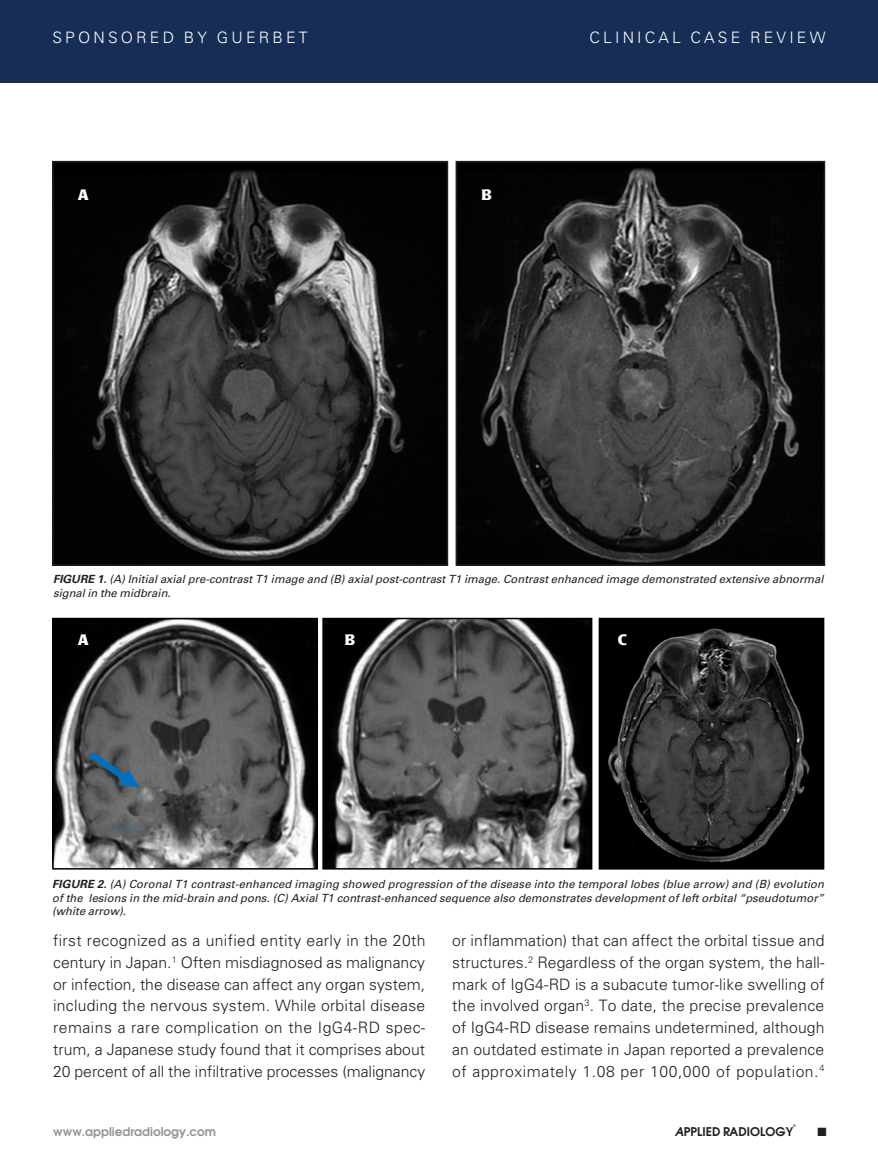
<style>
.page{position:relative;width:878px;height:1175px;background:#fff}
.page>*{position:absolute;margin:0;border:0;box-sizing:border-box;transform-origin:0 0}
.sponsored-case-body{font:300 15.75px/21.8px "Univers";letter-spacing:.005em;color:#231f20;text-align:justify}
.t1{font:300 15.75px "Univers";letter-spacing:.2em;color:#fff}
.figure_labels{font:700 15px "Poppl Laudatio";color:#fff}
.t2{font:600 12px "Avant Garde";color:#939598}
.t3{font:600 12px "Avant Garde";color:#231f20}
.t4{font:12px "Zapf Dingbats ITC";color:#231f20}
.sponsored-case-capti{font:italic 11.25px/13.5px "Univers";color:#231f20}
.t5{font:600 3.75px "Avant Garde";color:#231f20}
.s1{font-weight:700}
.s2{font-style:italic}
</style>
<div class="page">
<div style="left:0;top:0;width:878px;height:82px;background:#162d55"></div>
<img style="left:55px;top:164px;width:390px;height:399px">
<div style="left:52px;top:161px;width:396px;height:405px;border:2px solid #231f20"></div>
<img style="left:458px;top:164px;width:364px;height:399px">
<div style="left:455px;top:161px;width:370px;height:405px;border:2px solid #231f20"></div>
<img style="left:55px;top:621px;width:260px;height:245px">
<div style="left:52px;top:618px;width:266px;height:251px;border:2px solid #000"></div>
<img style="left:325px;top:621px;width:264px;height:245px">
<div style="left:322px;top:618px;width:270px;height:251px;border:2px solid #000"></div>
<img style="left:601px;top:621px;width:220px;height:245px">
<div style="left:598px;top:618px;width:226px;height:251px;border:2px solid #000"></div>
<p class="t1" style="left:52px;top:28px;width:256px">SPONSORED BY GUERBET</p>
<p class="t1" style="left:589px;top:28px;width:237px">CLINICAL CASE REVIEW</p>
<p class="figure_labels" style="left:78px;top:186px;width:12px">A</p>
<p class="figure_labels" style="left:481px;top:186px;width:12px">B</p>
<p class="sponsored-case-capti" style="left:53px;top:572px;width:772px"><span class="s1">FIGURE 1.</span> (A) Initial axial pre-contrast T1 image and (B) axial post-contrast T1 image. Contrast enhanced image demonstrated extensive abnormal signal in the midbrain.</p>
<p class="figure_labels" style="left:78px;top:632px;width:12px">A</p>
<p class="figure_labels" style="left:345px;top:632px;width:12px">B</p>
<p class="figure_labels" style="left:617px;top:632px;width:11px">C</p>
<p class="sponsored-case-capti" style="left:52px;top:877px;width:773px;text-align:justify"><span class="s1">FIGURE 2.</span> (A) Coronal T1 contrast-enhanced imaging showed progression of the disease into the temporal lobes (blue arrow) and (B) evolution of the lesions in the mid-brain and pons. (C) Axial T1 contrast-enhanced sequence also demonstrates development of left orbital “pseudotumor” (white arrow).</p>
<p class="sponsored-case-body" style="left:53px;top:929px;width:374px">first recognized as a unified entity early in the 20th century in Japan.<sup>1</sup> Often misdiagnosed as malignancy or infection, the disease can affect any organ system, including the nervous system. While orbital disease remains a rare complication on the IgG4-RD spec&shy;trum, a Japanese study found that it comprises about 20 percent of all the infiltrative processes (malignancy</p>
<p class="sponsored-case-body" style="left:452px;top:929px;width:374px">or inflammation) that can affect the orbital tissue and structures.<sup>2</sup> Regardless of the organ system, the hall&shy;mark of IgG4-RD is a subacute tumor-like swelling of the involved organ<sup>3</sup>. To date, the precise prevalence of IgG4-RD disease remains undetermined, although an outdated estimate in Japan reported a prevalence of approximately 1.08 per 100,000 of population.<sup>4</sup></p>
<p class="t5" style="left:793px;top:1123px;width:4px">©</p>
<p class="t2" style="left:53px;top:1123px;width:164px">www.appliedradiology.com</p>
<p class="t3" style="left:675px;top:1123px;width:120px"><span class="s2">A</span>PPLIED RADIOLOGY</p>
<p class="t4" style="left:817px;top:1126px;width:11px">■</p>
</div>
